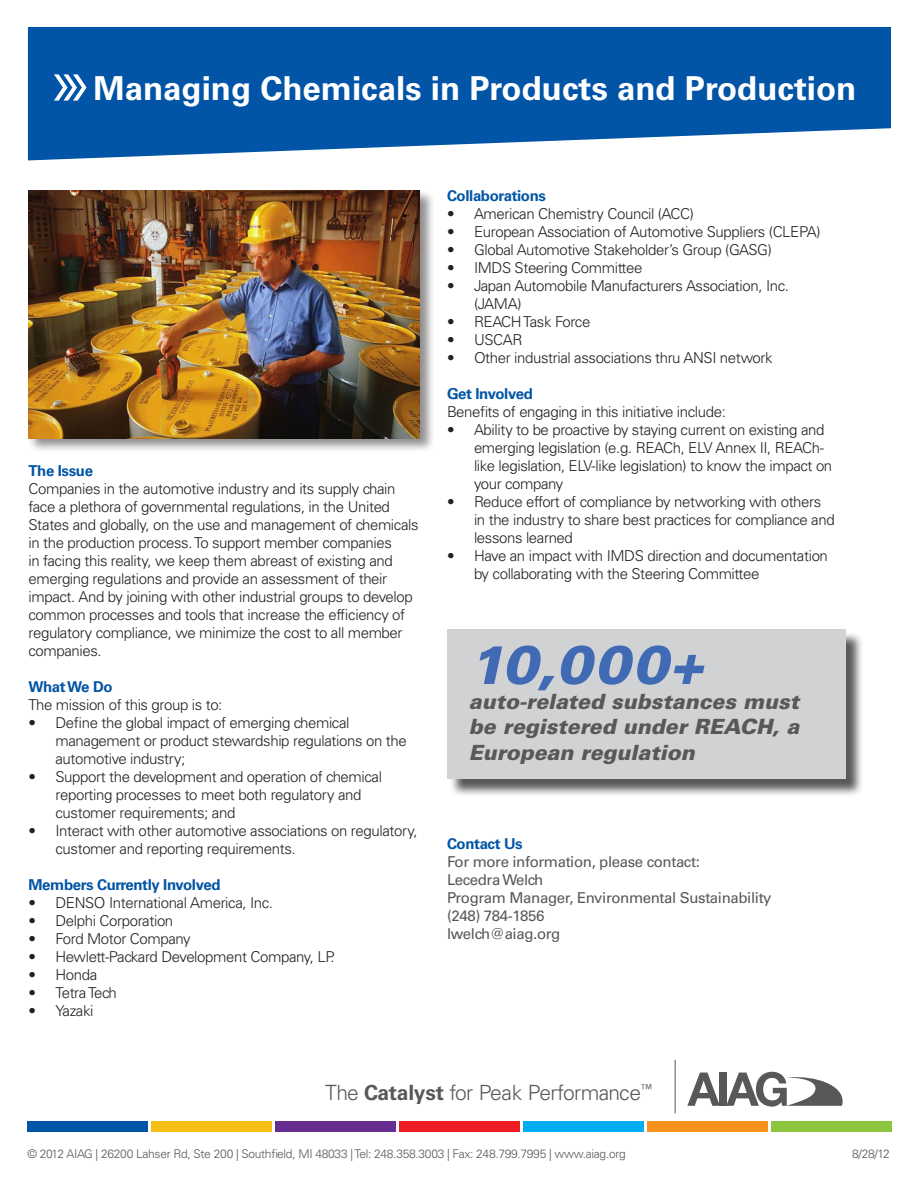
<style>
.page{position:relative;width:918px;height:1188px;background:#fff}
.page>*{position:absolute;margin:0;border:0;box-sizing:border-box;transform-origin:0 0}
.t1{font:italic 900 54px "Univers LT Std";color:#406bb4}
.t2{font:700 33px "Univers LT Std";color:#fff}
.t3{font:italic 900 21px/25.2px "Univers LT Std";color:#57585a;text-align:justify}
.t4{font:300 21px "Univers LT Std";letter-spacing:-.03em;color:#57585a}
.t5{font:300 15px/18px "Univers LT Std";letter-spacing:-.025em;color:#231f20}
.t6{font:15px "Univers LT Std";letter-spacing:-.025em;color:#57585a}
.t7{font:700 15px "Univers LT Std";letter-spacing:-.025em;color:#0155a6}
.t8{font:700 15px "Univers LT Std";letter-spacing:-.025em;color:#0154a6}
.t9{font:300 12px "Univers LT Std";letter-spacing:-.025em;color:#57585a}
.s1{font-weight:700}
</style>
<div class="page">
<svg style="left:28px;top:27px;width:863px;height:133px;background:#1f68b0"></svg>
<svg style="left:54px;top:74px;width:33px;height:27px"></svg>
<div style="left:27px;top:1121px;width:121px;height:11px;background:#0155a6"></div>
<div style="left:151px;top:1121px;width:121px;height:11px;background:#f5bf16"></div>
<div style="left:275px;top:1121px;width:121px;height:11px;background:#672d91"></div>
<div style="left:399px;top:1121px;width:121px;height:11px;background:#ee1d23"></div>
<div style="left:523px;top:1121px;width:121px;height:11px;background:#00aeef"></div>
<div style="left:647px;top:1121px;width:120px;height:11px;background:#f7931d"></div>
<div style="left:771px;top:1121px;width:120px;height:11px;background:#8cc63e"></div>
<svg style="left:687px;top:1073px;width:32px;height:33px"></svg>
<div style="left:719px;top:1073px;width:8px;height:33px;background:#57585a"></div>
<svg style="left:726px;top:1072px;width:117px;height:35px"></svg>
<hr style="left:675px;top:1060px;width:1px;height:53px;background:#57585a">
<div style="left:27px;top:189px;width:408px;height:264px;background:#231f20;opacity:.5"></div>
<img style="left:28px;top:191px;width:392px;height:247px">
<div style="left:449px;top:632px;width:415px;height:165px;background:#231f20;opacity:.75"></div>
<div style="left:447px;top:629px;width:398px;height:150px;background:#d1d2d4"></div>
<p class="t2" style="left:94px;top:69px;width:764px">Managing Chemicals in Products and Production</p>
<p class="t7" style="left:28px;top:462px;width:66px">The Issue</p>
<p class="t5" style="left:28px;top:480px;width:392px">Companies in the automotive industry and its supply chain face a plethora of governmental regulations, in the United States and globally, on the use and management of chemicals in the production process. To support member companies<br>in facing this reality, we keep them abreast of existing and emerging regulations and provide an assessment of their impact. And by joining with other industrial groups to develop common processes and tools that increase the efficiency of regulatory compliance, we minimize the cost to all member companies.</p>
<p class="t8" style="left:28px;top:678px;width:86px">What We Do</p>
<p class="t5" style="left:28px;top:696px;width:195px">The mission of this group is to:</p>
<p class="t5" style="left:56px;top:714px;width:353px;text-indent:-27px">• Define the global impact of emerging chemical management or product stewardship regulations on the automotive industry;</p>
<p class="t5" style="left:56px;top:768px;width:328px;text-indent:-27px">• Support the development and operation of chemical reporting processes to meet both regulatory and customer requirements; and</p>
<p class="t5" style="left:56px;top:822px;width:364px;text-indent:-27px">• Interact with other automotive associations on regulatory, customer and reporting requirements.</p>
<p class="t8" style="left:28px;top:876px;width:194px">Members Currently Involved</p>
<p class="t5" style="left:28px;top:894px;width:246px">• DENSO International America, Inc.</p>
<p class="t5" style="left:28px;top:912px;width:146px">• Delphi Corporation</p>
<p class="t5" style="left:28px;top:930px;width:164px">• Ford Motor Company</p>
<p class="t5" style="left:28px;top:948px;width:308px">• Hewlett-Packard Development Company, LP.</p>
<p class="t5" style="left:28px;top:966px;width:70px">• Honda</p>
<p class="t5" style="left:28px;top:984px;width:90px">• Tetra Tech</p>
<p class="t5" style="left:28px;top:1002px;width:67px">• Yazaki</p>
<p class="t7" style="left:447px;top:187px;width:101px">Collaborations</p>
<p class="t5" style="left:447px;top:205px;width:248px">• American Chemistry Council (ACC)</p>
<p class="t5" style="left:447px;top:223px;width:375px">• European Association of Automotive Suppliers (CLEPA)</p>
<p class="t5" style="left:447px;top:241px;width:326px">• Global Automotive Stakeholder’s Group (GASG)</p>
<p class="t5" style="left:447px;top:259px;width:197px">• IMDS Steering Committee</p>
<p class="t5" style="left:474px;top:277px;width:317px;text-indent:-27px">• Japan Automobile Manufacturers Association, Inc. (JAMA)</p>
<p class="t5" style="left:447px;top:313px;width:145px">• REACH Task Force</p>
<p class="t5" style="left:447px;top:331px;width:77px">• USCAR</p>
<p class="t5" style="left:447px;top:349px;width:327px">• Other industrial associations thru ANSI network</p>
<p class="t7" style="left:447px;top:385px;width:87px">Get Involved</p>
<p class="t5" style="left:447px;top:403px;width:280px">Benefits of engaging in this initiative include:</p>
<p class="t5" style="left:474px;top:421px;width:360px;text-indent:-27px">• Ability to be proactive by staying current on existing and emerging legislation (e.g. REACh, ELV Annex II, REACh&shy;like legislation, ELV-like legislation) to know the impact on your company</p>
<p class="t5" style="left:474px;top:493px;width:362px;text-indent:-27px">• Reduce effort of compliance by networking with others in the industry to share best practices for compliance and lessons learned</p>
<p class="t5" style="left:474px;top:547px;width:355px;text-indent:-27px">• Have an impact with IMDS direction and documentation by collaborating with the Steering Committee</p>
<p class="t1" style="left:469px;top:631px;width:237px">10,000+</p>
<p class="t3" style="left:469px;top:689px;width:332px">auto-related substances must be registered under REACH, a European regulation</p>
<p class="t7" style="left:447px;top:835px;width:77px">Contact Us</p>
<p class="t6" style="left:447px;top:853px;width:254px">For more information, please contact:</p>
<p class="t6" style="left:447px;top:871px;width:98px">Lecedra Welch</p>
<p class="t6" style="left:447px;top:889px;width:326px">Program Manager, Environmental Sustainability</p>
<p class="t6" style="left:447px;top:907px;width:99px">(248) 784-1856</p>
<p class="t6" style="left:447px;top:925px;width:115px">lwelch@aiag.org</p>
<p class="t4" style="left:325px;top:1079px;width:328px">The <span class="s1">Catalyst</span> for Peak Performance<sup>™</sup></p>
<p class="t9" style="left:27px;top:1147px;width:600px">© 2012 AIAG | 26200 Lahser Rd, Ste 200 | Southfield, MI 48033 | Tel: 248.358.3003 | Fax: 248.799.7995 | www.aiag.org</p>
<p class="t9" style="left:852px;top:1147px;width:39px">8/28/12</p>
</div>
